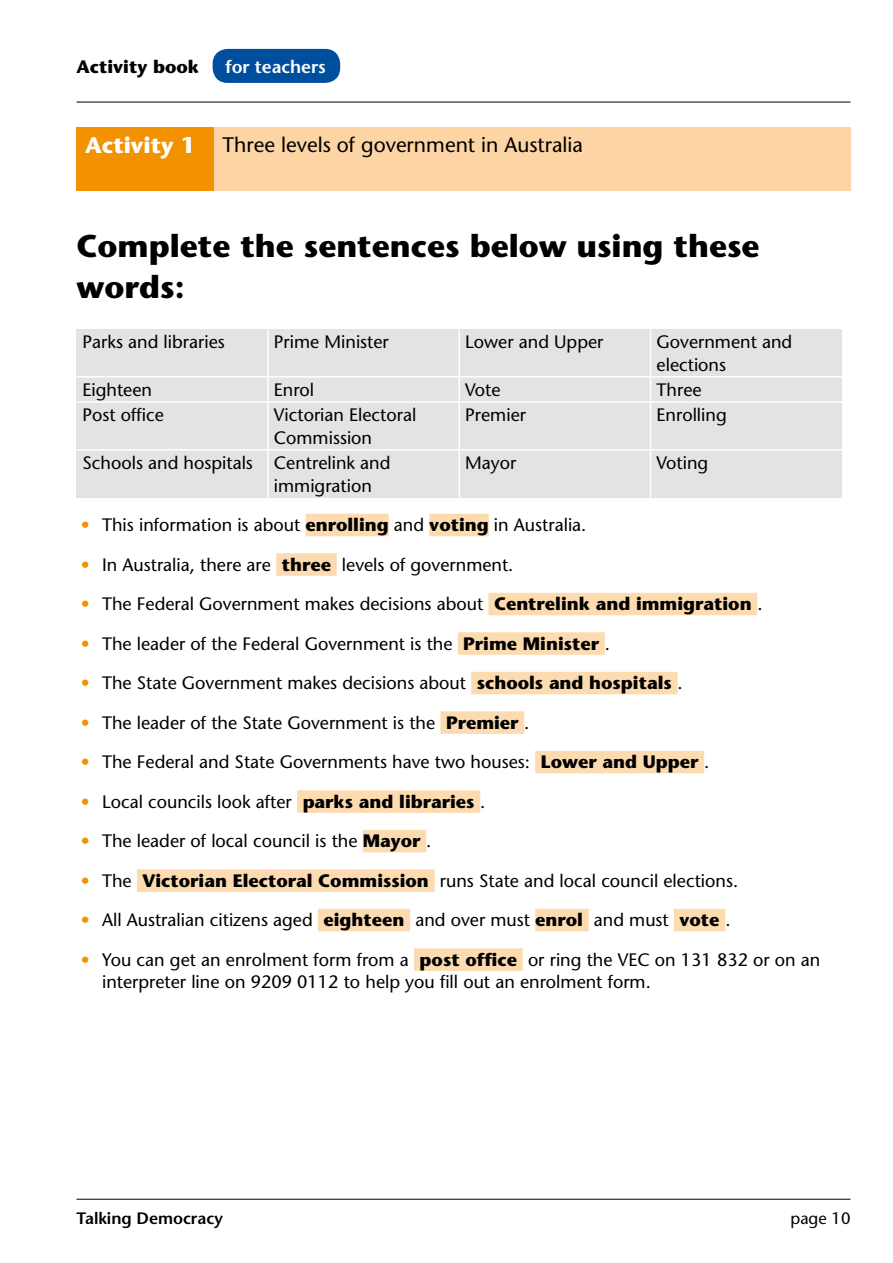
<style>
.page{position:relative;width:893px;height:1263px;background:#fff}
.page>*{position:absolute;margin:0;border:0;box-sizing:border-box;transform-origin:0 0}
.t1{font:700 31.5px/40.5px "Stone Sans Std";color:#000}
.t2{font:700 22.5px "Stone Sans Std";color:#fff}
.t3{font:500 21px "Stone Sans Std";color:#000}
.t4{font:500 18px/22.5px "Stone Sans Std";color:#000}
.t5{font:700 18px "Stone Sans Std";color:#000}
.t6{font:600 18px "Stone Sans Std";color:#fff}
.t7{font:600 16.5px "Stone Sans Std";color:#000}
.t8{font:500 16.5px "Stone Sans Std";color:#000}
.s1{color:#f39200}
.s2{font-weight:700}
</style>
<div class="page">
<div style="left:213px;top:49px;width:127px;height:34px;background:#004f9f;border-radius:15px"></div>
<hr style="left:77px;top:1199px;width:773px;height:1px;background:#000">
<hr style="left:77px;top:102px;width:773px;height:1px;background:#000">
<div style="left:414px;top:948px;width:109px;height:23px;background:#fddbb1"></div>
<div style="left:674px;top:909px;width:51px;height:22px;background:#fddbb1"></div>
<div style="left:535px;top:909px;width:54px;height:22px;background:#fddbb1"></div>
<div style="left:318px;top:909px;width:92px;height:22px;background:#fddbb1"></div>
<div style="left:137px;top:869px;width:298px;height:23px;background:#fddbb1"></div>
<div style="left:363px;top:830px;width:63px;height:22px;background:#fddbb1"></div>
<div style="left:297px;top:790px;width:183px;height:23px;background:#fddbb1"></div>
<div style="left:535px;top:751px;width:169px;height:22px;background:#fddbb1"></div>
<div style="left:440px;top:711px;width:84px;height:23px;background:#fddbb1"></div>
<div style="left:471px;top:672px;width:207px;height:22px;background:#fddbb1"></div>
<div style="left:458px;top:632px;width:147px;height:23px;background:#fddbb1"></div>
<div style="left:488px;top:593px;width:269px;height:22px;background:#fddbb1"></div>
<div style="left:276px;top:553px;width:61px;height:23px;background:#fddbb1"></div>
<div style="left:429px;top:514px;width:60px;height:22px;background:#fddbb1"></div>
<div style="left:305px;top:514px;width:84px;height:22px;background:#fddbb1"></div>
<div style="left:214px;top:128px;width:636px;height:63px;background:#fdd5a5"></div>
<div style="left:77px;top:128px;width:137px;height:63px;background:#f39200"></div>
<div style="left:77px;top:329px;width:191px;height:48px;background:#e3e3e3"></div>
<div style="left:268px;top:329px;width:191px;height:48px;background:#e3e3e3"></div>
<div style="left:459px;top:329px;width:192px;height:48px;background:#e3e3e3"></div>
<div style="left:651px;top:329px;width:191px;height:48px;background:#e3e3e3"></div>
<div style="left:77px;top:377px;width:191px;height:25px;background:#e3e3e3"></div>
<div style="left:268px;top:377px;width:191px;height:25px;background:#e3e3e3"></div>
<div style="left:459px;top:377px;width:192px;height:25px;background:#e3e3e3"></div>
<div style="left:651px;top:377px;width:191px;height:25px;background:#e3e3e3"></div>
<div style="left:77px;top:402px;width:191px;height:48px;background:#e3e3e3"></div>
<div style="left:268px;top:402px;width:191px;height:48px;background:#e3e3e3"></div>
<div style="left:459px;top:402px;width:192px;height:48px;background:#e3e3e3"></div>
<div style="left:651px;top:402px;width:191px;height:48px;background:#e3e3e3"></div>
<div style="left:77px;top:450px;width:191px;height:47px;background:#e3e3e3"></div>
<div style="left:268px;top:450px;width:191px;height:47px;background:#e3e3e3"></div>
<div style="left:459px;top:450px;width:192px;height:47px;background:#e3e3e3"></div>
<div style="left:651px;top:450px;width:191px;height:47px;background:#e3e3e3"></div>
<hr style="left:267px;top:329px;width:2px;height:47px;background:#fff">
<hr style="left:458px;top:329px;width:2px;height:47px;background:#fff">
<hr style="left:650px;top:329px;width:1px;height:47px;background:#fff">
<hr style="left:77px;top:376px;width:191px;height:2px;background:#fff">
<hr style="left:268px;top:376px;width:191px;height:2px;background:#fff">
<hr style="left:267px;top:378px;width:2px;height:23px;background:#fff">
<hr style="left:459px;top:376px;width:192px;height:2px;background:#fff">
<hr style="left:458px;top:378px;width:2px;height:23px;background:#fff">
<hr style="left:651px;top:376px;width:191px;height:2px;background:#fff">
<svg style="left:650px;top:378px;width:1px;height:23px"></svg>
<hr style="left:77px;top:401px;width:191px;height:2px;background:#fff">
<hr style="left:268px;top:401px;width:191px;height:2px;background:#fff">
<hr style="left:267px;top:403px;width:2px;height:46px;background:#fff">
<hr style="left:459px;top:401px;width:192px;height:2px;background:#fff">
<hr style="left:458px;top:403px;width:2px;height:46px;background:#fff">
<hr style="left:651px;top:401px;width:191px;height:2px;background:#fff">
<hr style="left:650px;top:403px;width:1px;height:46px;background:#fff">
<hr style="left:77px;top:449px;width:191px;height:1px;background:#fff">
<hr style="left:268px;top:449px;width:191px;height:1px;background:#fff">
<hr style="left:267px;top:450px;width:2px;height:47px;background:#fff">
<hr style="left:459px;top:449px;width:192px;height:1px;background:#fff">
<hr style="left:458px;top:450px;width:2px;height:47px;background:#fff">
<hr style="left:651px;top:449px;width:191px;height:1px;background:#fff">
<hr style="left:650px;top:450px;width:1px;height:47px;background:#fff">
<p class="t5" style="left:77px;top:56px;width:124px">Activity book</p>
<p class="t6" style="left:225px;top:56px;width:102px">for teachers</p>
<h1 class="t2" style="left:85px;top:131px;width:111px">Activity 1</h1>
<p class="t3" style="left:223px;top:132px;width:362px">Three levels of government in Australia</p>
<h1 class="t1" style="left:77px;top:226px;width:685px">Complete the sentences below using these words:</h1>
<p class="t4" style="left:83px;top:331px;width:144px">Parks and libraries</p>
<p class="t4" style="left:274px;top:331px;width:117px">Prime Minister</p>
<p class="t4" style="left:465px;top:331px;width:140px">Lower and Upper</p>
<p class="t4" style="left:657px;top:331px;width:137px">Government and elections</p>
<p class="t4" style="left:83px;top:379px;width:71px">Eighteen</p>
<p class="t4" style="left:274px;top:379px;width:42px">Enrol</p>
<p class="t4" style="left:465px;top:379px;width:37px">Vote</p>
<p class="t4" style="left:657px;top:379px;width:47px">Three</p>
<p class="t4" style="left:83px;top:404px;width:83px">Post offce</p>
<p class="t4" style="left:274px;top:404px;width:144px">Victorian Electoral</p>
<p class="t4" style="left:465px;top:404px;width:62px">Premier</p>
<p class="t4" style="left:657px;top:404px;width:72px">Enrolling</p>
<p class="t4" style="left:83px;top:425px;width:309px;line-height:25.2px;text-indent:191px">Commission<br>Schools and hospitals Centrelink and</p>
<p class="t4" style="left:465px;top:451px;width:53px">Mayor</p>
<p class="t4" style="left:657px;top:451px;width:53px">Voting</p>
<p class="t4" style="left:274px;top:474px;width:100px">immigration</p>
<p class="t4" style="left:81px;top:513px;width:507px"><span class="s1">•</span> This information is about <span class="s2">enrolling</span> and <span class="s2">voting</span> in Australia.</p>
<p class="t4" style="left:81px;top:553px;width:434px"><span class="s1">•</span> In Australia, there are <span class="s2">three</span> levels of government.</p>
<p class="t4" style="left:81px;top:593px;width:683px"><span class="s1">•</span> The Federal Government makes decisions about <span class="s2">Centrelink and immigration</span> .</p>
<p class="t4" style="left:81px;top:632px;width:531px"><span class="s1">•</span> The leader of the Federal Government is the <span class="s2">Prime Minister</span> .</p>
<p class="t4" style="left:81px;top:672px;width:603px"><span class="s1">•</span> The State Government makes decisions about <span class="s2">schools and hospitals</span> .</p>
<p class="t4" style="left:81px;top:711px;width:450px"><span class="s1">•</span> The leader of the State Government is the <span class="s2">Premier</span> .</p>
<p class="t4" style="left:81px;top:751px;width:630px"><span class="s1">•</span> The Federal and State Governments have two houses: <span class="s2">Lower and Upper</span> .</p>
<p class="t4" style="left:81px;top:790px;width:406px"><span class="s1">•</span> Local councils look after <span class="s2">parks and libraries</span> .</p>
<p class="t4" style="left:81px;top:830px;width:352px"><span class="s1">•</span> The leader of local council is the <span class="s2">Mayor</span> .</p>
<p class="t4" style="left:81px;top:869px;width:659px"><span class="s1">•</span> The <span class="s2">Victorian Electoral Commission</span> runs State and local council elections.</p>
<p class="t4" style="left:81px;top:909px;width:651px"><span class="s1">•</span> All Australian citizens aged <span class="s2">eighteen</span> and over must <span class="s2">enrol</span> and must <span class="s2">vote</span> .</p>
<p class="t4" style="left:102px;top:948px;width:720px;text-indent:-21px"><span class="s1">•</span> You can get an enrolment form from a <span class="s2">post offce</span> or ring the VEC on 131 832 or on an interpreter line on 9209 0112 to help you fll out an enrolment form.</p>
<p class="t7" style="left:77px;top:1208px;width:148px">Talking Democracy</p>
<p class="t8" style="left:790px;top:1208px;width:61px">page 10</p>
</div>
